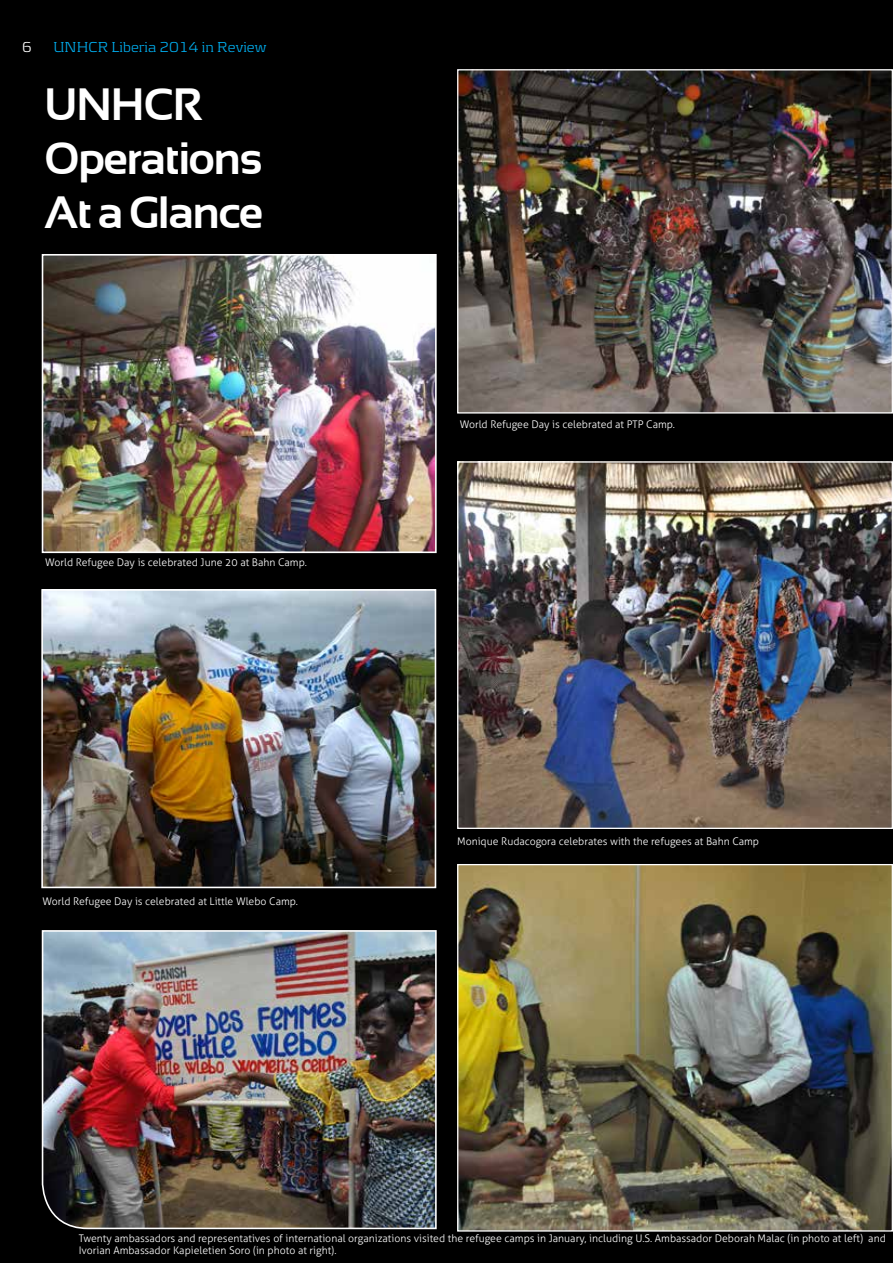
<style>
.page{position:relative;width:893px;height:1263px;background:#000}
.page>*{position:absolute;margin:0;border:0;box-sizing:border-box;transform-origin:0 0}
.t1{font:700 45px/54px "Sansation";letter-spacing:-.025em;color:#fff}
.t2{font:300 15px "Kontrapunkt";color:#00aeef}
.t3{font:300 15px "Kontrapunkt";color:#fff}
.t4{font:300 10.5px/12px "Aller";color:#fff}
</style>
<div class="page">
<img style="left:45px;top:257px;width:389px;height:293px">
<div style="left:42px;top:254px;width:395px;height:299px;border:2px solid #fff"></div>
<img style="left:44px;top:592px;width:389px;height:293px">
<div style="left:41px;top:589px;width:395px;height:299px;border:2px solid #fff"></div>
<img style="left:41px;top:930px;width:396px;height:300px">
<img style="left:459px;top:463px;width:432px;height:364px">
<img style="left:459px;top:866px;width:432px;height:363px">
<img style="left:459px;top:71px;width:432px;height:341px">
<div style="left:457px;top:69px;width:436px;height:345px;border:1px solid #fff"></div>
<h2 class="t3" style="left:22px;top:38px;width:11px">6</h2>
<h2 class="t2" style="left:53px;top:38px;width:215px">UNHCR Liberia 2014 in Review</h2>
<h1 class="t1" style="left:44px;top:77px;width:220px">UNHCR<br>Operations<br>At a Glance</h1>
<p class="t4" style="left:45px;top:557px;width:263px">World Refugee Day is celebrated June 20 at Bahn Camp.</p>
<p class="t4" style="left:43px;top:895px;width:257px">World Refugee Day is celebrated at Little Wlebo Camp.</p>
<p class="t4" style="left:460px;top:418px;width:217px">World Refugee Day is celebrated at PTP Camp.</p>
<p class="t4" style="left:457px;top:835px;width:303px">Monique Rudacogora celebrates with the refugees at Bahn Camp</p>
<p class="t4" style="left:79px;top:1232px;width:809px">Twenty ambassadors and representatives of international organizations visited the refugee camps in January, including U.S. Ambassador Deborah Malac (in photo at left) and<br>Ivorian Ambassador Kapieletien Soro (in photo at right).</p>
</div>
